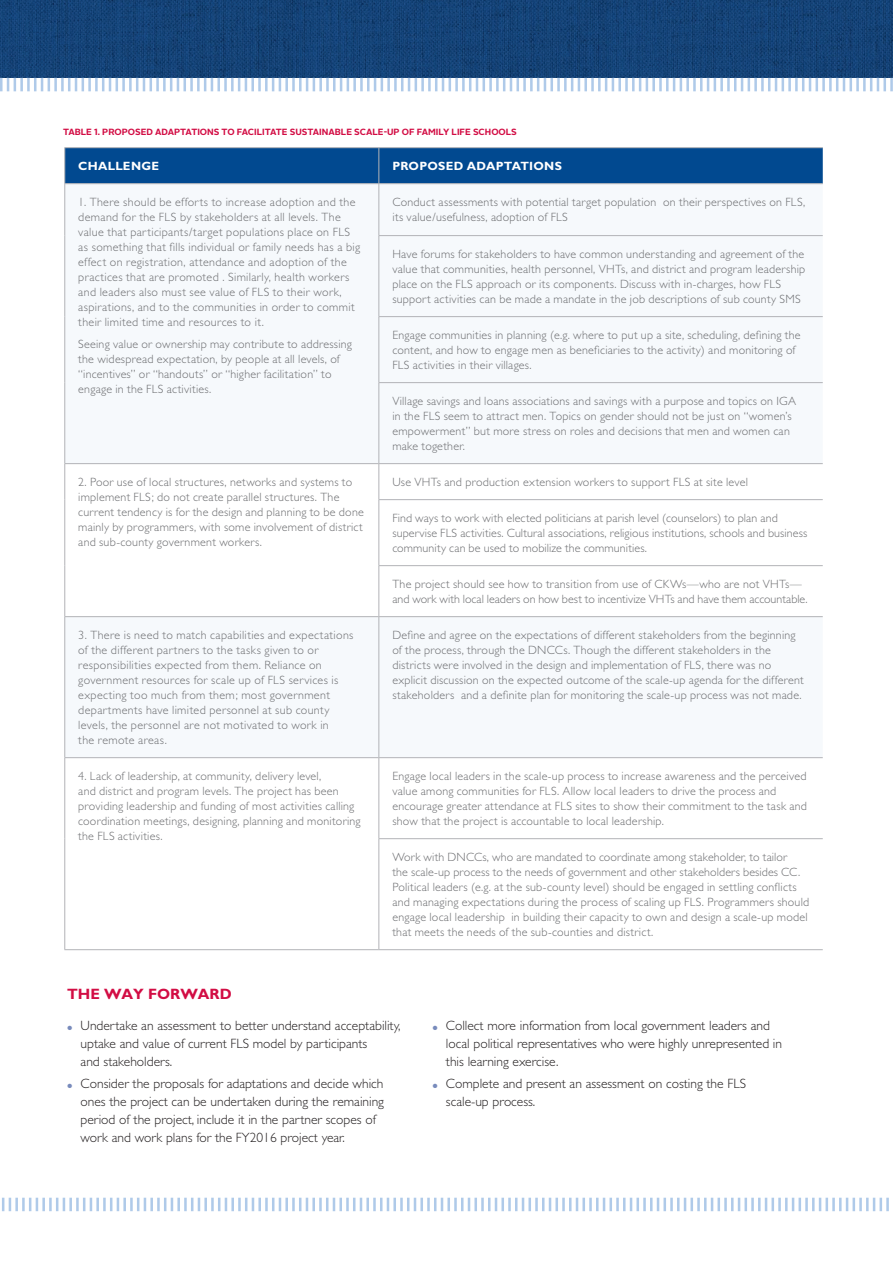
<style>
.page{position:relative;width:893px;height:1263px;background:#fff}
.page>*{position:absolute;margin:0;border:0;box-sizing:border-box;transform-origin:0 0}
._1_TechFS_BodyText{font:700 15px "Gill Sans";color:#d20d44}
.t1{font:300 13.5px/18px "Gill Sans";color:#231f20}
.CHART_BULLETS{font:300 12px/15px "Gill Sans";letter-spacing:.02em;color:#6c6d70}
._1_TechFS_chart_body{font:300 12px/15px "Gill Sans";letter-spacing:.025em;color:#6c6d70}
._1_TechFS_chart_head{font:700 12px "Gill Sans";letter-spacing:.02em;color:#fff}
.subhead2{font:700 9px "Alright Sans";color:#d20d44}
.s1{font-family:"Alright Sans";font-weight:700;font-size:6px;color:#788bbc}
</style>
<div class="page">
<svg style="left:2px;top:1197px;width:887px;height:15px"></svg>
<svg style="left:0;top:0;width:893px;height:78px;background:#144276"></svg>
<svg style="left:0;top:78px;width:893px;height:13px"></svg>
<div style="left:65px;top:148px;width:758px;height:35px;background:#014990"></div>
<svg style="left:65px;top:184px;width:758px;height:573px;fill:#f6f9fc"></svg>
<hr style="left:64px;top:949px;width:315px;height:1px;background:#b2b3b7">
<hr style="left:64px;top:147px;width:315px;height:1px;background:#b2b3b7">
<hr style="left:64px;top:148px;width:1px;height:35px;background:#b2b3b7">
<hr style="left:379px;top:147px;width:444px;height:1px;background:#b2b3b7">
<hr style="left:378px;top:148px;width:1px;height:35px;background:#b2b3b7">
<hr style="left:64px;top:183px;width:315px;height:1px;background:#b2b3b7">
<hr style="left:379px;top:183px;width:444px;height:1px;background:#b2b3b7">
<hr style="left:64px;top:184px;width:1px;height:52px;background:#b2b3b7">
<hr style="left:64px;top:236px;width:1px;height:81px;background:#b2b3b7">
<hr style="left:64px;top:317px;width:1px;height:66px;background:#b2b3b7">
<hr style="left:64px;top:383px;width:1px;height:80px;background:#b2b3b7">
<hr style="left:64px;top:464px;width:1px;height:36px;background:#b2b3b7">
<hr style="left:64px;top:500px;width:1px;height:66px;background:#b2b3b7">
<hr style="left:64px;top:566px;width:1px;height:50px;background:#b2b3b7">
<hr style="left:64px;top:617px;width:1px;height:140px;background:#b2b3b7">
<hr style="left:64px;top:758px;width:1px;height:81px;background:#b2b3b7">
<hr style="left:64px;top:839px;width:1px;height:110px;background:#b2b3b7">
<hr style="left:378px;top:184px;width:1px;height:51px;background:#b2b3b7">
<hr style="left:378px;top:236px;width:1px;height:80px;background:#b2b3b7">
<hr style="left:378px;top:317px;width:1px;height:65px;background:#b2b3b7">
<hr style="left:378px;top:383px;width:1px;height:80px;background:#b2b3b7">
<hr style="left:378px;top:464px;width:1px;height:35px;background:#b2b3b7">
<hr style="left:378px;top:500px;width:1px;height:65px;background:#b2b3b7">
<hr style="left:378px;top:566px;width:1px;height:50px;background:#b2b3b7">
<hr style="left:378px;top:617px;width:1px;height:140px;background:#b2b3b7">
<hr style="left:378px;top:758px;width:1px;height:80px;background:#b2b3b7">
<hr style="left:378px;top:839px;width:1px;height:110px;background:#b2b3b7">
<hr style="left:64px;top:463px;width:315px;height:1px;background:#b2b3b7">
<hr style="left:64px;top:616px;width:315px;height:1px;background:#b2b3b7">
<hr style="left:64px;top:757px;width:315px;height:1px;background:#b2b3b7">
<hr style="left:378px;top:235px;width:445px;height:1px;background:#b2b3b7">
<hr style="left:378px;top:316px;width:445px;height:1px;background:#b2b3b7">
<hr style="left:378px;top:382px;width:445px;height:1px;background:#b2b3b7">
<hr style="left:379px;top:463px;width:444px;height:1px;background:#b2b3b7">
<hr style="left:378px;top:499px;width:445px;height:1px;background:#b2b3b7">
<hr style="left:378px;top:565px;width:445px;height:1px;background:#b2b3b7">
<hr style="left:379px;top:616px;width:444px;height:1px;background:#b2b3b7">
<hr style="left:379px;top:757px;width:444px;height:1px;background:#b2b3b7">
<hr style="left:378px;top:838px;width:445px;height:1px;background:#b2b3b7">
<hr style="left:379px;top:949px;width:444px;height:1px;background:#b2b3b7">
<p class="subhead2" style="left:63px;top:125px;width:455px">TABLE 1. PROPOSED ADAPTATIONS TO FACILITATE SUSTAINABLE SCALE-UP OF FAMILY LIFE SCHOOLS</p>
<p class="_1_TechFS_chart_head" style="left:78px;top:159px;width:82px">CHALLENGE</p>
<p class="_1_TechFS_chart_head" style="left:392px;top:159px;width:171px">PROPOSED ADAPTATIONS</p>
<p class="_1_TechFS_chart_body" style="left:78px;top:195px;width:283px">1. There should be efforts to increase adoption and the demand for the FLS by stakeholders at all levels. The value that participants/target populations place on FLS as something that fills individual or family needs has a big effect on registration, attendance and adoption of the practices that are promoted . Similarly, health workers and leaders also must see value of FLS to their work, aspirations, and to the communities in order to commit their limited time and resources to it.</p>
<p class="_1_TechFS_chart_body" style="left:78px;top:337px;width:275px">Seeing value or ownership may contribute to addressing the widespread expectation, by people at all levels, of “incentives” or “handouts” or “higher facilitation” to engage in the FLS activities.</p>
<p class="CHART_BULLETS" style="left:392px;top:195px;width:414px">Conduct assessments with potential target population on their perspectives on FLS, its value/usefulness, adoption of FLS</p>
<p class="CHART_BULLETS" style="left:392px;top:247px;width:414px">Have forums for stakeholders to have common understanding and agreement of the value that communities, health personnel, VHTs, and district and program leadership place on the FLS approach or its components. Discuss with in-charges, how FLS support activities can be made a mandate in the job descriptions of sub county SMS</p>
<p class="CHART_BULLETS" style="left:392px;top:328px;width:410px">Engage communities in planning (e.g. where to put up a site, scheduling, defining the content, and how to engage men as beneficiaries to the activity) and monitoring of<br>FLS activities in their villages.</p>
<p class="CHART_BULLETS" style="left:392px;top:394px;width:405px">Village savings and loans associations and savings with a purpose and topics on IGA in the FLS seem to attract men. Topics on gender should not be just on “women’s empowerment” but more stress on roles and decisions that men and women can make together.</p>
<p class="_1_TechFS_chart_body" style="left:78px;top:475px;width:287px">2. Poor use of local structures, networks and systems to implement FLS; do not create parallel structures. The current tendency is for the design and planning to be done mainly by programmers, with some involvement of district and sub-county government workers.</p>
<p class="CHART_BULLETS" style="left:392px;top:475px;width:357px">Use VHTs and production extension workers to support FLS at site level</p>
<p class="CHART_BULLETS" style="left:392px;top:511px;width:416px">Find ways to work with elected politicians at parish level (counselors) to plan and supervise FLS activities. Cultural associations, religious institutions, schools and business community can be used to mobilize the communities.</p>
<p class="CHART_BULLETS" style="left:392px;top:577px;width:417px">The project should see how to transition from use of CKWs—who are not VHTs— and work with local leaders on how best to incentivize VHTs and have them accountable.</p>
<p class="_1_TechFS_chart_body" style="left:78px;top:628px;width:277px">3. There is need to match capabilities and expectations of the different partners to the tasks given to or responsibilities expected from them. Reliance on government resources for scale up of FLS services is expecting too much from them; most government departments have limited personnel at sub county levels, the personnel are not motivated to work in<br>the remote areas.</p>
<p class="CHART_BULLETS" style="left:392px;top:628px;width:413px">Define and agree on the expectations of different stakeholders from the beginning of the process, through the DNCCs. Though the different stakeholders in the districts were involved in the design and implementation of FLS, there was no explicit discussion on the expected outcome of the scale-up agenda for the different stakeholders and a definite plan for monitoring the scale-up process was not made.</p>
<p class="_1_TechFS_chart_body" style="left:78px;top:769px;width:284px">4. Lack of leadership, at community, delivery level,<br>and district and program levels. The project has been providing leadership and funding of most activities calling coordination meetings, designing, planning and monitoring the FLS activities.</p>
<p class="CHART_BULLETS" style="left:392px;top:769px;width:416px">Engage local leaders in the scale-up process to increase awareness and the perceived value among communities for FLS. Allow local leaders to drive the process and encourage greater attendance at FLS sites to show their commitment to the task and show that the project is accountable to local leadership.</p>
<p class="CHART_BULLETS" style="left:392px;top:850px;width:418px">Work with DNCCs, who are mandated to coordinate among stakeholder, to tailor<br>the scale-up process to the needs of government and other stakeholders besides CC.<br>Political leaders (e.g. at the sub-county level) should be engaged in settling conflicts and managing expectations during the process of scaling up FLS. Programmers should engage local leadership in building their capacity to own and design a scale-up model that meets the needs of the sub-counties and district.</p>
<p class="_1_TechFS_BodyText" style="left:67px;top:985px;width:166px">THE WAY FORWARD</p>
<p class="t1" style="left:81px;top:1017px;width:321px;text-indent:-14px"><span class="s1">●</span> Undertake an assessment to better understand acceptability, uptake and value of current FLS model by participants<br>and stakeholders.</p>
<p class="t1" style="left:81px;top:1074px;width:305px;text-indent:-14px"><span class="s1">●</span> Consider the proposals for adaptations and decide which ones the project can be undertaken during the remaining period of the project, include it in the partner scopes of work and work plans for the FY2016 project year.</p>
<p class="t1" style="left:446px;top:1017px;width:338px;text-indent:-14px"><span class="s1">●</span> Collect more information from local government leaders and local political representatives who were highly unrepresented in this learning exercise.</p>
<p class="t1" style="left:446px;top:1074px;width:302px;text-indent:-14px"><span class="s1">●</span> Complete and present an assessment on costing the FLS scale-up process.</p>
</div>
